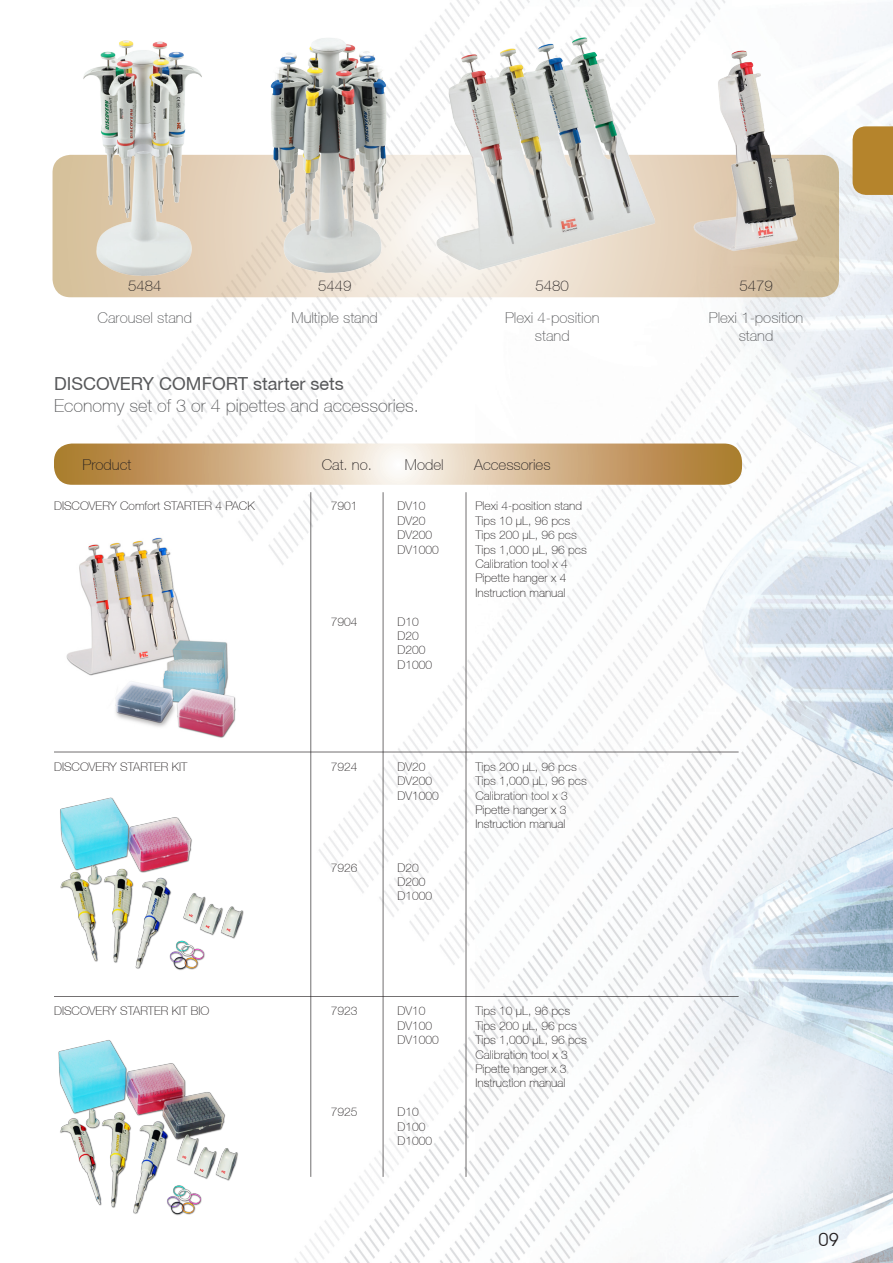
<style>
.page{position:relative;width:893px;height:1263px;background:#fff}
.page>*{position:absolute;margin:0;border:0;box-sizing:border-box;transform-origin:0 0}
.Styl_akapitowy_3{font:100 18px "Helvetica Neue CE";color:#57585a}
.Styl_akapitowy_3-2{font:18px "Helvetica Neue CE";color:#57585a}
.t1{font:18px "Avant Garde IT Cby BT";color:#231f20}
.Styl_akapitowy_3-3{font:100 15px "Helvetica Neue CE";color:#57585a}
.Styl_akapitowy_3-4{font:100 15px "Helvetica Neue CE";color:#231f20}
.Styl_akapitowy_3-5{font:100 12px/14.4px "Helvetica Neue CE";color:#231f20}
</style>
<div class="page">
<img style="left:54px;top:0;width:839px;height:1263px">
<svg style="left:53px;top:155px;width:786px;height:142px"></svg>
<img style="left:684px;top:19px;width:155px;height:246px">
<img style="left:423px;top:31px;width:238px;height:250px">
<img style="left:52px;top:18px;width:180px;height:298px">
<img style="left:253px;top:2px;width:170px;height:285px">
<hr style="left:383px;top:492px;width:1px;height:685px;background:#231f20">
<hr style="left:311px;top:492px;width:1px;height:685px;background:#231f20">
<hr style="left:466px;top:492px;width:1px;height:685px;background:#231f20">
<hr style="left:54px;top:752px;width:685px;height:1px;background:#231f20">
<hr style="left:54px;top:996px;width:685px;height:1px;background:#231f20">
<svg style="left:54px;top:443px;width:688px;height:42px"></svg>
<img style="left:54px;top:786px;width:190px;height:187px">
<img style="left:55px;top:1026px;width:186px;height:190px">
<img style="left:63px;top:531px;width:178px;height:210px">
<div style="left:853px;top:126px;width:40px;height:69px;background:#b5842c"></div>
<p class="Styl_akapitowy_3-4" style="left:128px;top:277px;width:35px">5484</p>
<p class="Styl_akapitowy_3-3" style="left:98px;top:309px;width:96px">Carousel stand</p>
<p class="Styl_akapitowy_3-3" style="left:292px;top:309px;width:88px">Multiple stand</p>
<p class="Styl_akapitowy_3-4" style="left:318px;top:277px;width:35px">5449</p>
<p class="Styl_akapitowy_3-2" style="left:54px;top:373px;width:291px">DISCOVERY COMFORT starter sets</p>
<p class="Styl_akapitowy_3" style="left:54px;top:395px;width:366px">Economy set of 3 or 4 pipettes and accessories.</p>
<p class="Styl_akapitowy_3-4" style="left:536px;top:277px;width:35px">5480</p>
<p class="Styl_akapitowy_3-3" style="left:505px;top:309px;width:96px">Plexi 4-position</p>
<p class="Styl_akapitowy_3-3" style="left:535px;top:327px;width:36px">stand</p>
<p class="Styl_akapitowy_3-4" style="left:82px;top:455px;width:50px">Product</p>
<p class="Styl_akapitowy_3-4" style="left:322px;top:455px;width:52px">Cat. no.</p>
<p class="Styl_akapitowy_3-4" style="left:405px;top:455px;width:40px">Model</p>
<p class="Styl_akapitowy_3-4" style="left:474px;top:455px;width:78px">Accessories</p>
<p class="Styl_akapitowy_3-5" style="left:54px;top:499px;width:202px">DISCOVERY Comfort STARTER 4 PACK</p>
<p class="Styl_akapitowy_3-5" style="left:398px;top:499px;width:30px">DV10</p>
<p class="Styl_akapitowy_3-5" style="left:398px;top:513px;width:30px">DV20</p>
<p class="Styl_akapitowy_3-5" style="left:398px;top:528px;width:36px">DV200</p>
<p class="Styl_akapitowy_3-5" style="left:398px;top:542px;width:43px">DV1000</p>
<p class="Styl_akapitowy_3-5" style="left:475px;top:499px;width:108px">Plexi 4-position stand</p>
<p class="Styl_akapitowy_3-5" style="left:475px;top:513px;width:96px">Tips 10 μL, 96 pcs</p>
<p class="Styl_akapitowy_3-5" style="left:475px;top:528px;width:103px">Tips 200 μL, 96 pcs</p>
<p class="Styl_akapitowy_3-5" style="left:475px;top:542px;width:113px">Tips 1,000 μL, 96 pcs</p>
<p class="Styl_akapitowy_3-5" style="left:475px;top:557px;width:94px">Calibration tool x 4</p>
<p class="Styl_akapitowy_3-5" style="left:475px;top:571px;width:92px">Pipette hanger x 4</p>
<p class="Styl_akapitowy_3-5" style="left:475px;top:585px;width:92px">Instruction manual</p>
<p class="Styl_akapitowy_3-5" style="left:331px;top:499px;width:28px">7901</p>
<p class="Styl_akapitowy_3-5" style="left:54px;top:759px;width:135px">DISCOVERY STARTER KIT</p>
<p class="Styl_akapitowy_3-5" style="left:54px;top:1004px;width:157px">DISCOVERY STARTER KIT BIO</p>
<p class="Styl_akapitowy_3-5" style="left:331px;top:614px;width:28px">7904</p>
<p class="Styl_akapitowy_3-5" style="left:398px;top:614px;width:23px">D10</p>
<p class="Styl_akapitowy_3-5" style="left:398px;top:629px;width:23px">D20</p>
<p class="Styl_akapitowy_3-5" style="left:398px;top:643px;width:30px">D200</p>
<p class="Styl_akapitowy_3-5" style="left:398px;top:657px;width:36px">D1000</p>
<p class="Styl_akapitowy_3-5" style="left:331px;top:759px;width:28px">7924</p>
<p class="Styl_akapitowy_3-5" style="left:398px;top:759px;width:43px">DV20<br>DV200<br>DV1000</p>
<p class="Styl_akapitowy_3-5" style="left:475px;top:759px;width:103px">Tips 200 μL, 96 pcs</p>
<p class="Styl_akapitowy_3-5" style="left:475px;top:774px;width:113px">Tips 1,000 μL, 96 pcs</p>
<p class="Styl_akapitowy_3-5" style="left:475px;top:788px;width:94px">Calibration tool x 3</p>
<p class="Styl_akapitowy_3-5" style="left:475px;top:803px;width:92px">Pipette hanger x 3</p>
<p class="Styl_akapitowy_3-5" style="left:475px;top:817px;width:92px">Instruction manual</p>
<p class="Styl_akapitowy_3-5" style="left:331px;top:860px;width:28px">7926</p>
<p class="Styl_akapitowy_3-5" style="left:398px;top:860px;width:36px">D20<br>D200<br>D1000</p>
<p class="Styl_akapitowy_3-5" style="left:331px;top:1004px;width:28px">7923</p>
<p class="Styl_akapitowy_3-5" style="left:331px;top:1105px;width:28px">7925</p>
<p class="Styl_akapitowy_3-5" style="left:398px;top:1004px;width:43px">DV10<br>DV100<br>DV1000</p>
<p class="Styl_akapitowy_3-5" style="left:398px;top:1105px;width:36px">D10<br>D100<br>D1000</p>
<p class="Styl_akapitowy_3-5" style="left:475px;top:1004px;width:96px">Tips 10 μL, 96 pcs</p>
<p class="Styl_akapitowy_3-5" style="left:475px;top:1018px;width:103px">Tips 200 μL, 96 pcs</p>
<p class="Styl_akapitowy_3-5" style="left:475px;top:1033px;width:113px">Tips 1,000 μL, 96 pcs</p>
<p class="Styl_akapitowy_3-5" style="left:475px;top:1047px;width:94px">Calibration tool x 3</p>
<p class="Styl_akapitowy_3-5" style="left:475px;top:1062px;width:92px">Pipette hanger x 3</p>
<p class="Styl_akapitowy_3-5" style="left:475px;top:1076px;width:92px">Instruction manual</p>
<p class="Styl_akapitowy_3-4" style="left:739px;top:277px;width:35px">5479</p>
<p class="Styl_akapitowy_3-3" style="left:709px;top:309px;width:96px">Plexi 1-position</p>
<p class="Styl_akapitowy_3-3" style="left:739px;top:327px;width:36px">stand</p>
<h1 class="t1" style="left:819px;top:1229px;width:22px">09</h1>
</div>
